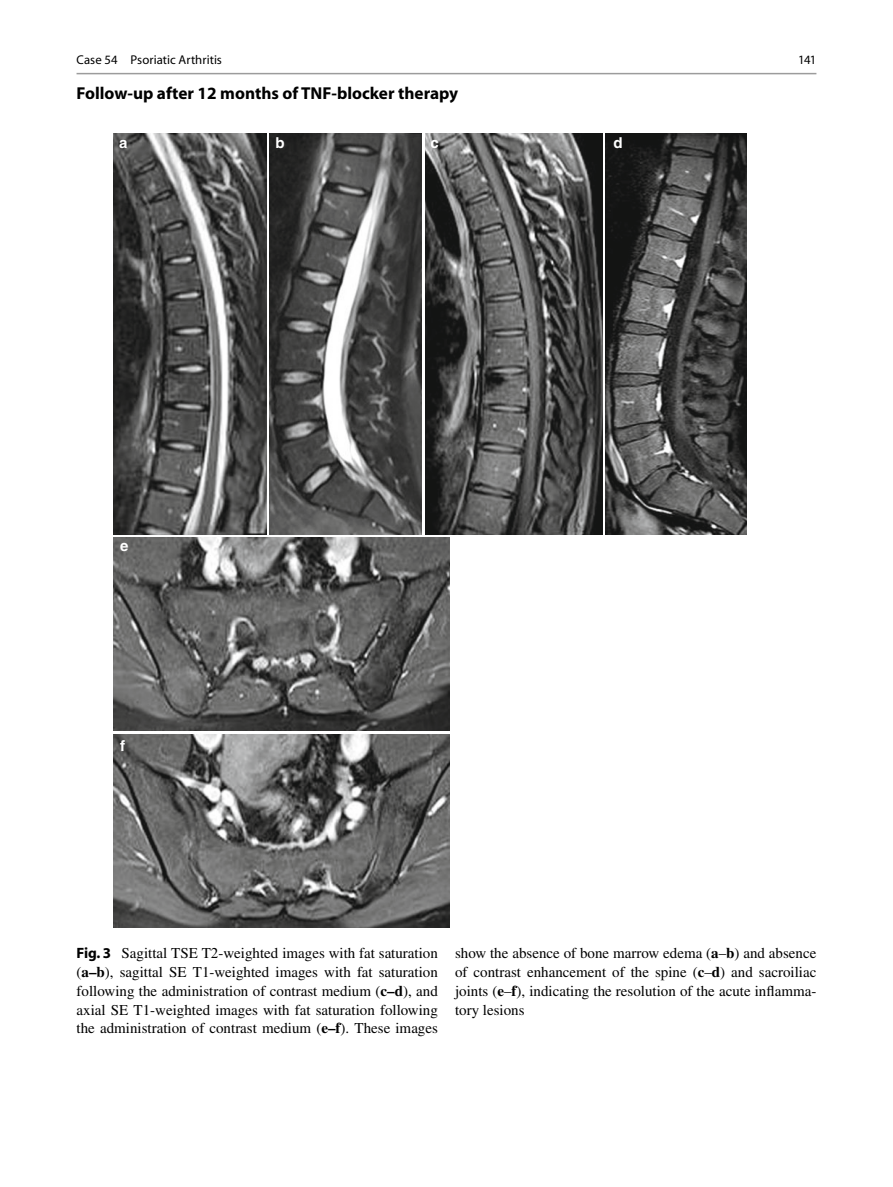
<style>
.page{position:relative;width:893px;height:1187px;background:#fff}
.page>*{position:absolute;margin:0;border:0;box-sizing:border-box;transform-origin:0 0}
.t1{font:700 17.25px "Myriad";color:#000}
.t2{font:15px/18.8px "Times";color:#000;text-align:justify}
.t3{font:700 15px "Helvetica";color:#fff}
.t4{font:12.75px "Myriad";color:#000}
.s1{font-family:"Myriad";font-weight:700}
.s2{font-weight:700}
</style>
<div class="page">
<img style="left:114px;top:133px;width:152px;height:401px">
<img style="left:270px;top:133px;width:151px;height:401px">
<img style="left:425px;top:133px;width:177px;height:401px">
<img style="left:606px;top:133px;width:140px;height:401px">
<img style="left:114px;top:537px;width:336px;height:193px">
<img style="left:114px;top:734px;width:335px;height:193px">
<hr style="left:77px;top:73px;width:739px;height:1px;background:#9c9c9c">
<p class="t4" style="left:77px;top:55px;width:147px">Case 54 Psoriatic Arthritis</p>
<p class="t1" style="left:77px;top:87px;width:383px">Follow-up after 12 months of TNF-blocker therapy</p>
<p class="t3" style="left:119px;top:134px;width:10px">a</p>
<p class="t3" style="left:276px;top:134px;width:11px">b</p>
<p class="t3" style="left:431px;top:134px;width:10px">c</p>
<p class="t3" style="left:613px;top:134px;width:11px">d</p>
<p class="t3" style="left:120px;top:537px;width:10px">e</p>
<p class="t3" style="left:120px;top:736px;width:6px">f</p>
<p class="t4" style="left:798px;top:55px;width:20px">141</p>
<p class="t2" style="left:77px;top:945px;width:363px"><span class="s1">Fig. 3</span> Sagittal TSE T2-weighted images with fat saturation ( <span class="s2">a–b</span> ), sagittal SE T1-weighted images with fat saturation following the administration of contrast medium ( <span class="s2">c–d</span> ), and axial SE T1-weighted images with fat saturation following the administration of contrast medium ( <span class="s2">e–f</span> ). These images</p>
<p class="t2" style="left:455px;top:945px;width:363px">show the absence of bone marrow edema ( <span class="s2">a</span> – <span class="s2">b</span> ) and absence of contrast enhancement of the spine ( <span class="s2">c</span> – <span class="s2">d</span> ) and sacroiliac joints ( <span class="s2">e</span> – <span class="s2">f</span> ), indicating the resolution of the acute inflamma&shy;tory lesions</p>
</div>
